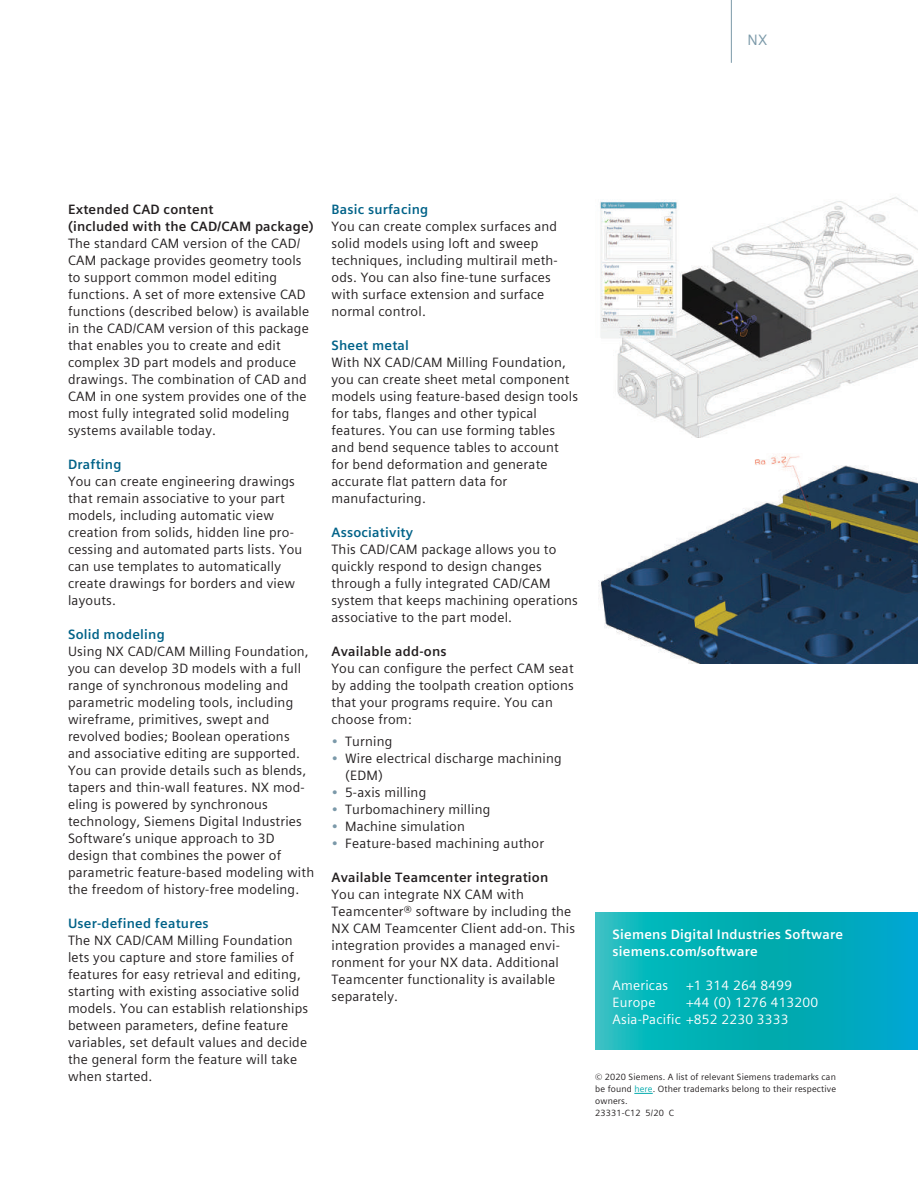
<style>
.page{position:relative;width:918px;height:1188px;background:#fff}
.page>*{position:absolute;margin:0;border:0;box-sizing:border-box;transform-origin:0 0}
.t1{font:15px "Siemens Sans Global";color:#7b99a9}
.t2{font:13.5px/17px "Siemens Sans Global";letter-spacing:.015em;color:#231f20}
.t3{font:700 13.5px/17px "Siemens Sans Global";letter-spacing:.015em;color:#231f20}
.t4{font:700 13.5px "Siemens Sans Global";letter-spacing:.015em;color:#006288}
.t5{font:13.5px/17px "Siemens Sans Global";letter-spacing:.015em;color:#fff}
.t6{font:700 13.5px/17px "Siemens Sans Global";letter-spacing:.015em;color:#fff}
.t7{font:9px/12px "Siemens Sans Global";letter-spacing:.015em;color:#231f20}
.s1{color:#7b99a9}
.s2{color:#00aaad}
</style>
<div class="page">
<hr style="left:731px;top:0;width:1px;height:63px;background:#7b99a9">
<svg style="left:634px;top:1093px;width:19px;height:1px"></svg>
<svg style="left:596px;top:912px;width:322px;height:138px;background:#05aeba"></svg>
<img style="left:600px;top:197px;width:318px;height:240px">
<img style="left:598px;top:454px;width:320px;height:209px">
<p class="t1" style="left:748px;top:29px;width:21px">NX</p>
<p class="t3" style="left:68px;top:201px;width:247px">Extended CAD content<br>(included with the CAD/CAM package)</p>
<p class="t2" style="left:68px;top:235px;width:243px">The standard CAM version of the CAD/ CAM package provides geometry tools to support common model editing functions. A set of more extensive CAD functions (described below) is available in the CAD/CAM version of this package that enables you to create and edit complex 3D part models and produce drawings. The combination of CAD and CAM in one system provides one of the most fully integrated solid modeling systems available today.</p>
<p class="t4" style="left:68px;top:454px;width:55px">Drafting</p>
<p class="t2" style="left:68px;top:473px;width:236px">You can create engineering drawings that remain associative to your part models, including automatic view creation from solids, hidden line pro&shy;cessing and automated parts lists. You can use templates to automatically create drawings for borders and view layouts.</p>
<p class="t4" style="left:68px;top:624px;width:98px">Solid modeling</p>
<p class="t2" style="left:68px;top:643px;width:248px">Using NX CAD/CAM Milling Foundation, you can develop 3D models with a full range of synchronous modeling and parametric modeling tools, including wireframe, primitives, swept and revolved bodies; Boolean operations and associative editing are supported.<br>You can provide details such as blends, tapers and thin-wall features. NX mod&shy;eling is powered by synchronous technology, Siemens Digital Industries Software’s unique approach to 3D design that combines the power of parametric feature-based modeling with the freedom of history-free modeling.</p>
<p class="t4" style="left:68px;top:913px;width:142px">User-defined features</p>
<p class="t2" style="left:68px;top:932px;width:242px">The NX CAD/CAM Milling Foundation lets you capture and store families of features for easy retrieval and editing, starting with existing associative solid models. You can establish relationships between parameters, define feature variables, set default values and decide the general form the feature will take when started.</p>
<p class="t4" style="left:332px;top:199px;width:98px">Basic surfacing</p>
<p class="t2" style="left:332px;top:218px;width:228px">You can create complex surfaces and solid models using loft and sweep techniques, including multirail meth&shy;ods. You can also fine-tune surfaces with surface extension and surface normal control.</p>
<p class="t4" style="left:332px;top:335px;width:79px">Sheet metal</p>
<p class="t2" style="left:332px;top:354px;width:248px">With NX CAD/CAM Milling Foundation, you can create sheet metal component models using feature-based design tools for tabs, flanges and other typical features. You can use forming tables and bend sequence tables to account for bend deformation and generate accurate flat pattern data for manufacturing.</p>
<p class="t4" style="left:332px;top:522px;width:83px">Associativity</p>
<p class="t2" style="left:332px;top:541px;width:248px">This CAD/CAM package allows you to quickly respond to design changes through a fully integrated CAD/CAM system that keeps machining operations associative to the part model.</p>
<p class="t3" style="left:332px;top:643px;width:117px">Available add-ons</p>
<p class="t2" style="left:332px;top:660px;width:244px">You can configure the perfect CAM seat by adding the toolpath creation options that your programs require. You can choose from:</p>
<p class="t2" style="left:332px;top:733px;width:62px"><span class="s1">•</span> Turning</p>
<p class="t2" style="left:345px;top:750px;width:218px;text-indent:-14px"><span class="s1">•</span> Wire electrical discharge machining (EDM)</p>
<p class="t2" style="left:332px;top:784px;width:96px"><span class="s1">•</span> 5-axis milling</p>
<p class="t2" style="left:332px;top:801px;width:160px"><span class="s1">•</span> Turbomachinery milling</p>
<p class="t2" style="left:332px;top:818px;width:135px"><span class="s1">•</span> Machine simulation</p>
<p class="t2" style="left:332px;top:835px;width:214px"><span class="s1">•</span> Feature-based machining author</p>
<p class="t3" style="left:332px;top:869px;width:218px">Available Teamcenter integration</p>
<p class="t2" style="left:332px;top:886px;width:245px">You can integrate NX CAM with Teamcenter® software by including the NX CAM Teamcenter Client add-on. This integration provides a managed envi&shy;ronment for your NX data. Additional Teamcenter functionality is available separately.</p>
<p class="t6" style="left:613px;top:926px;width:232px">Siemens Digital Industries Software siemens.com/software</p>
<p class="t5" style="left:613px;top:977px;width:57px">Americas</p>
<p class="t5" style="left:686px;top:977px;width:108px">+1 314 264 8499</p>
<p class="t5" style="left:613px;top:994px;width:44px">Europe</p>
<p class="t5" style="left:613px;top:994px;width:207px;text-indent:73px">+44 (0) 1276 413200<br>Asia-Pacific +852 2230 3333</p>
<p class="t7" style="left:595px;top:1071px;width:242px">© 2020 Siemens. A list of relevant Siemens trademarks can be found <span class="s2">here</span>. Other trademarks belong to their respective owners.<br>23331-C12 5/20 C</p>
</div>
